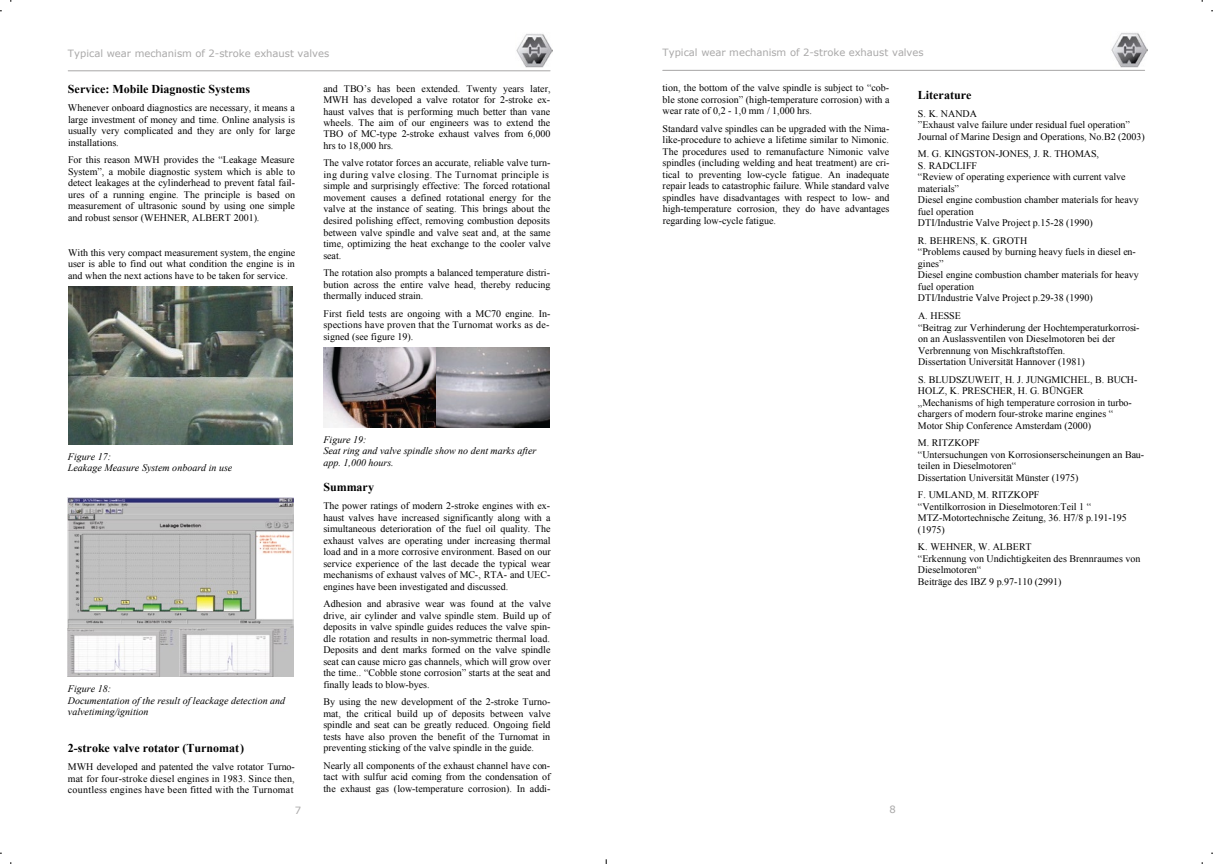
<style>
.page{position:relative;width:1213px;height:864px;background:#fff}
.page>*{position:absolute;margin:0;border:0;box-sizing:border-box;transform-origin:0 0}
.t1{font:700 12px "Times New Roman";color:#000}
.t2{font:10px/11.5px "Times New Roman";color:#000;text-align:justify}
.t3{font:italic 10px/11.5px "Times New Roman";color:#000}
.t4{font:10px "Verdana";color:#a9a8a8}
</style>
<div class="page">
<img style="left:516px;top:34px;width:37px;height:34px">
<hr style="left:68px;top:70px;width:482px;height:1px;background:#a7a6a6">
<img style="left:69px;top:287px;width:223px;height:157px">
<img style="left:68px;top:497px;width:225px;height:180px">
<img style="left:323px;top:348px;width:226px;height:79px">
<img style="left:1111px;top:33px;width:36px;height:34px">
<hr style="left:662px;top:70px;width:482px;height:1px;background:#a7a6a6">
<p class="t4" style="left:68px;top:47px;width:263px">Typical wear mechanism of 2-stroke exhaust valves</p>
<p class="t1" style="left:68px;top:81px;width:183px">Service: Mobile Diagnostic Systems</p>
<p class="t2" style="left:68px;top:102px;width:228px">Whenever onboard diagnostics are necessary, it means a large investment of money and time. Online analysis is usually very complicated and they are only for large installations.</p>
<p class="t2" style="left:68px;top:154px;width:228px">For this reason MWH provides the “Leakage Measure System”, a mobile diagnostic system which is able to detect leakages at the cylinderhead to prevent fatal fail&shy;ures of a running engine. The principle is based on measurement of ultrasonic sound by using one simple and robust sensor (WEHNER, ALBERT 2001).</p>
<p class="t2" style="left:68px;top:247px;width:229px">With this very compact measurement system, the engine user is able to find out what condition the engine is in and when the next actions have to be taken for service.</p>
<p class="t2" style="left:323px;top:82px;width:229px">and TBO’s has been extended. Twenty years later, MWH has developed a valve rotator for 2-stroke ex&shy;haust valves that is performing much better than vane wheels. The aim of our engineers was to extend the TBO of MC-type 2-stroke exhaust valves from 6,000 hrs to 18,000 hrs.</p>
<p class="t2" style="left:323px;top:157px;width:229px;text-align:left">The valve rotator forces an accurate, reliable valve turn&shy;ing during valve closing. The Turnomat principle is simple and surprisingly effective: The forced rotational movement causes a defined rotational energy for the valve at the instance of seating. This brings about the desired polishing effect, removing combustion deposits between valve spindle and valve seat and, at the same time, optimizing the heat exchange to the cooler valve seat.</p>
<p class="t2" style="left:323px;top:267px;width:228px">The rotation also prompts a balanced temperature distri&shy;bution across the entire valve head, thereby reducing thermally induced strain.</p>
<p class="t2" style="left:323px;top:307px;width:228px">First field tests are ongoing with a MC70 engine. In&shy;spections have proven that the Turnomat works as de&shy;signed (see figure 19).</p>
<p class="t3" style="left:68px;top:450px;width:166px">Figure 17:<br>Leakage Measure System onboard in use</p>
<p class="t3" style="left:68px;top:682px;width:219px">Figure 18:<br>Documentation of the result of leackage detection and valvetiming/ignition</p>
<p class="t1" style="left:68px;top:739px;width:177px">2-stroke valve rotator (Turnomat)</p>
<p class="t2" style="left:68px;top:760px;width:228px">MWH developed and patented the valve rotator Turno&shy;mat for four-stroke diesel engines in 1983. Since then, countless engines have been fitted with the Turnomat</p>
<p class="t4" style="left:295px;top:803px;width:8px">7</p>
<p class="t3" style="left:323px;top:433px;width:214px">Figure 19:<br>Seat ring and valve spindle show no dent marks after app. 1,000 hours.</p>
<p class="t1" style="left:323px;top:478px;width:52px">Summary</p>
<p class="t2" style="left:323px;top:500px;width:229px">The power ratings of modern 2-stroke engines with ex&shy;haust valves have increased significantly along with a simultaneous deterioration of the fuel oil quality. The exhaust valves are operating under increasing thermal load and in a more corrosive environment. Based on our service experience of the last decade the typical wear mechanisms of exhaust valves of MC-, RTA- and UEC&shy;engines have been investigated and discussed.</p>
<p class="t2" style="left:323px;top:598px;width:229px">Adhesion and abrasive wear was found at the valve drive, air cylinder and valve spindle stem. Build up of deposits in valve spindle guides reduces the valve spin&shy;dle rotation and results in non-symmetric thermal load.<br>Deposits and dent marks formed on the valve spindle seat can cause micro gas channels, which will grow over the time.. “Cobble stone corrosion” starts at the seat and finally leads to blow-byes.</p>
<p class="t2" style="left:323px;top:696px;width:229px">By using the new development of the 2-stroke Turno&shy;mat, the critical build up of deposits between valve spindle and seat can be greatly reduced. Ongoing field tests have also proven the benefit of the Turnomat in preventing sticking of the valve spindle in the guide.</p>
<p class="t2" style="left:323px;top:759px;width:228px">Nearly all components of the exhaust channel have con&shy;tact with sulfur acid coming from the condensation of the exhaust gas (low-temperature corrosion). In addi-</p>
<p class="t4" style="left:662px;top:46px;width:263px">Typical wear mechanism of 2-stroke exhaust valves</p>
<p class="t2" style="left:662px;top:82px;width:228px">tion, the bottom of the valve spindle is subject to “cob&shy;ble stone corrosion” (high-temperature corrosion) with a wear rate of 0,2 - 1,0 mm / 1,000 hrs.</p>
<p class="t2" style="left:662px;top:122px;width:228px">Standard valve spindles can be upgraded with the Nima&shy;like-procedure to achieve a lifetime similar to Nimonic.<br>The procedures used to remanufacture Nimonic valve spindles (including welding and heat treatment) are cri&shy;tical to preventing low-cycle fatigue. An inadequate repair leads to catastrophic failure. While standard valve spindles have disadvantages with respect to low- and high-temperature corrosion, they do have advantages regarding low-cycle fatigue.</p>
<p class="t1" style="left:917px;top:87px;width:55px">Literature</p>
<p class="t2" style="left:917px;top:108px;width:228px;text-align:left">S. K. NANDA<br>”Exhaust valve failure under residual fuel operation”<br>Journal of Marine Design and Operations, No.B2 (2003)</p>
<p class="t2" style="left:917px;top:148px;width:222px;text-align:left">M. G. KINGSTON-JONES, J. R. THOMAS,<br>S. RADCLIFF<br>“Review of operating experience with current valve materials”<br>Diesel engine combustion chamber materials for heavy fuel operation<br>DTI/Industrie Valve Project p.15-28 (1990)</p>
<p class="t2" style="left:917px;top:234px;width:222px;text-align:left">R. BEHRENS, K. GROTH<br>“Problems caused by burning heavy fuels in diesel en&shy;gines”<br>Diesel engine combustion chamber materials for heavy fuel operation<br>DTI/Industrie Valve Project p.29-38 (1990)</p>
<p class="t2" style="left:917px;top:309px;width:223px;text-align:left">A. HESSE<br>“Beitrag zur Verhinderung der Hochtemperaturkorrosi&shy;on an Auslassventilen von Dieselmotoren bei der Verbrennung von Mischkraftstoffen.<br>Dissertation Universität Hannover (1981)</p>
<p class="t2" style="left:917px;top:373px;width:221px;text-align:left">S. BLUDSZUWEIT, H. J. JUNGMICHEL, B. BUCH-HOLZ, K. PRESCHER, H. G. BÜNGER „Mechanisms of high temperature corrosion in turbo&shy;chargers of modern four-stroke marine engines “ Motor Ship Conference Amsterdam (2000)</p>
<p class="t2" style="left:917px;top:436px;width:228px;text-align:left">M. RITZKOPF<br>“Untersuchungen von Korrosionserscheinungen an Bau&shy;teilen in Dieselmotoren“<br>Dissertation Universität Münster (1975)</p>
<p class="t2" style="left:917px;top:488px;width:210px;text-align:left">F. UMLAND, M. RITZKOPF<br>“Ventilkorrosion in Dieselmotoren:Teil 1 “<br>MTZ-Motortechnische Zeitung, 36. H7/8 p.191-195 (1975)</p>
<p class="t2" style="left:917px;top:540px;width:224px;text-align:left">K. WEHNER, W. ALBERT<br>“Erkennung von Undichtigkeiten des Brennraumes von<br>Dieselmotoren“<br>Beiträge des IBZ 9 p.97-110 (2991)</p>
<p class="t4" style="left:889px;top:803px;width:8px">8</p>
</div>
